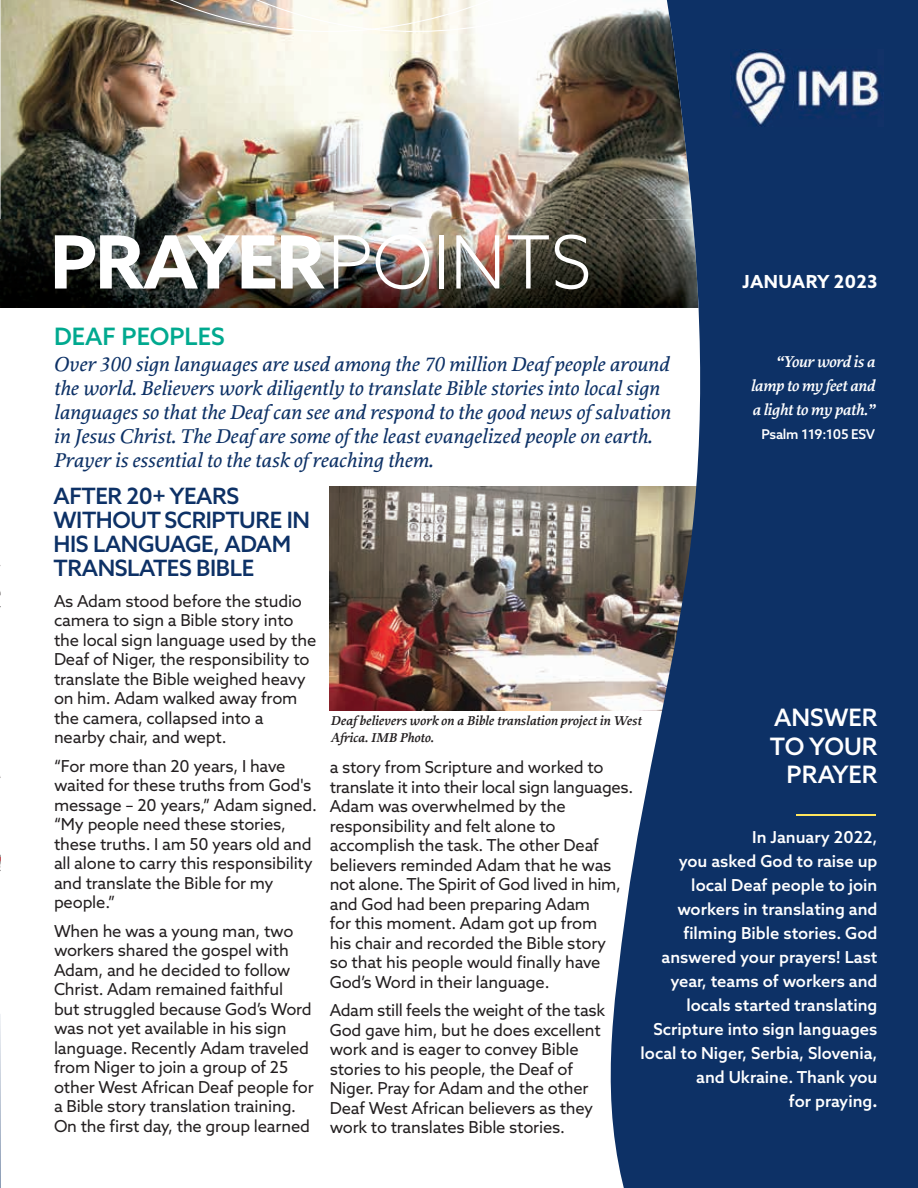
<style>
.page{position:relative;width:918px;height:1188px;background:#fff}
.page>*{position:absolute;margin:0;border:0;box-sizing:border-box;transform-origin:0 0}
.t1{font:700 73.5px "Azo Sans";letter-spacing:-.025em;color:#fff}
.t2{font:500 24px/28.5px "Azo Sans";color:#fff;text-align:right}
.t3{font:500 24px "Azo Sans";color:#00a98f}
.t4{font:500 22.5px/24px "Azo Sans";letter-spacing:-.02em;color:#0d3166}
.t5{font:italic 500 21px/24px "Proforma";color:#0d3166}
.t6{font:700 18px "Azo Sans";letter-spacing:.02em;color:#fff}
.t7{font:16.5px/19.5px "Azo Sans";letter-spacing:-.01em;color:#231f20}
.t8{font:500 16.5px/24px "Azo Sans";color:#fff;text-align:right}
.t9{font:italic 600 16.5px/24px "Proforma";letter-spacing:-.02em;color:#fff;text-align:justify}
.t10{font:italic 600 13.5px/16.5px "Proforma";color:#231f20}
.t11{font:500 13.5px "Azo Sans";letter-spacing:-.02em;color:#fff}
.s1{font-weight:300}
.s2{font-weight:700}
</style>
<div class="page">
<img style="left:0;top:565px;width:1px;height:306px">
<img style="left:1px;top:0;width:598px;height:219px">
<svg style="left:0;top:1014px;width:1px;height:174px"></svg>
<img style="left:1px;top:219px;width:598px;height:89px">
<img style="left:330px;top:486px;width:269px;height:225px">
<svg style="left:599px;top:56px;width:319px;height:1132px;background:#334e75"></svg>
<img style="left:731px;top:56px;width:153px;height:70px">
<hr style="left:796px;top:814px;width:80px;height:1px;background:#ffe55e">
<svg style="left:100px;top:0;width:87px;height:56px;background:#9a8d76"></svg>
<svg style="left:187px;top:0;width:731px;height:56px"></svg>
<h1 class="t1" style="left:50px;top:213px;width:543px">PRAYER <span class="s1">POINTS</span></h1>
<h2 class="t3" style="left:54px;top:320px;width:172px">DEAF PEOPLES</h2>
<p class="t5" style="left:54px;top:351px;width:618px">Over 300 sign languages are used among the 70 million Deaf people around the world. Believers work diligently to translate Bible stories into local sign languages so that the Deaf can see and respond to the good news of salvation in Jesus Christ. The Deaf are some of the least evangelized people on earth.<br>Prayer is essential to the task of reaching them.</p>
<h3 class="t4" style="left:54px;top:483px;width:258px">AFTER 20+ YEARS<br>WITHOUT SCRIPTURE IN<br>HIS LANGUAGE, ADAM<br>TRANSLATES BIBLE</h3>
<p class="t6" style="left:742px;top:269px;width:137px">JANUARY 2023</p>
<p class="t9" style="left:750px;top:349px;width:126px;text-indent:25px">“Your word is a lamp to my feet and a light to my path.”</p>
<p class="t11" style="left:761px;top:426px;width:115px">Psalm 119:105 ESV</p>
<p class="t7" style="left:54px;top:591px;width:264px">As Adam stood before the studio camera to sign a Bible story into the local sign language used by the<br>Deaf of Niger, the responsibility to translate the Bible weighed heavy on him. Adam walked away from the camera, collapsed into a nearby chair, and wept.</p>
<p class="t7" style="left:54px;top:756px;width:265px">“For more than 20 years, I have waited for these truths from God's message – 20 years,” Adam signed. “My people need these stories, these truths. I am 50 years old and all alone to carry this responsibility and translate the Bible for my people.”</p>
<p class="t7" style="left:54px;top:921px;width:261px">When he was a young man, two workers shared the gospel with<br>Adam, and he decided to follow<br>Christ. Adam remained faithful<br>but struggled because God’s Word was not yet available in his sign language. Recently Adam traveled from Niger to join a group of 25 other West African Deaf people for a Bible story translation training.<br>On the first day, the group learned</p>
<h2 class="t2" style="left:770px;top:703px;width:109px">ANSWER<br>TO YOUR<br>PRAYER</h2>
<p class="t10" style="left:331px;top:712px;width:312px">Deaf believers work on a Bible translation project in West<br>Africa. IMB Photo.</p>
<p class="t7" style="left:330px;top:757px;width:305px">a story from Scripture and worked to translate it into their local sign languages.<br>Adam was overwhelmed by the responsibility and felt alone to accomplish the task. The other Deaf believers reminded Adam that he was not alone. The Spirit of God lived in him, and God had been preparing Adam<br>for this moment. Adam got up from<br>his chair and recorded the Bible story<br>so that his people would finally have God’s Word in their language.</p>
<p class="t7" style="left:330px;top:1000px;width:277px">Adam still feels the weight of the task God gave him, but he does excellent work and is eager to convey Bible stories to his people, the Deaf of Niger. Pray for Adam and the other Deaf West African believers as they work to translates Bible stories.</p>
<p class="t8" style="left:641px;top:825px;width:238px">In January 2022,<br>you asked God to raise up local Deaf people to join workers in translating and filming Bible stories. God answered your prayers! Last year, teams of workers and locals started translating<br>Scripture into sign languages local to Niger, Serbia, Slovenia, and Ukraine. Thank you<br>for praying<span class="s2">.</span></p>
</div>
